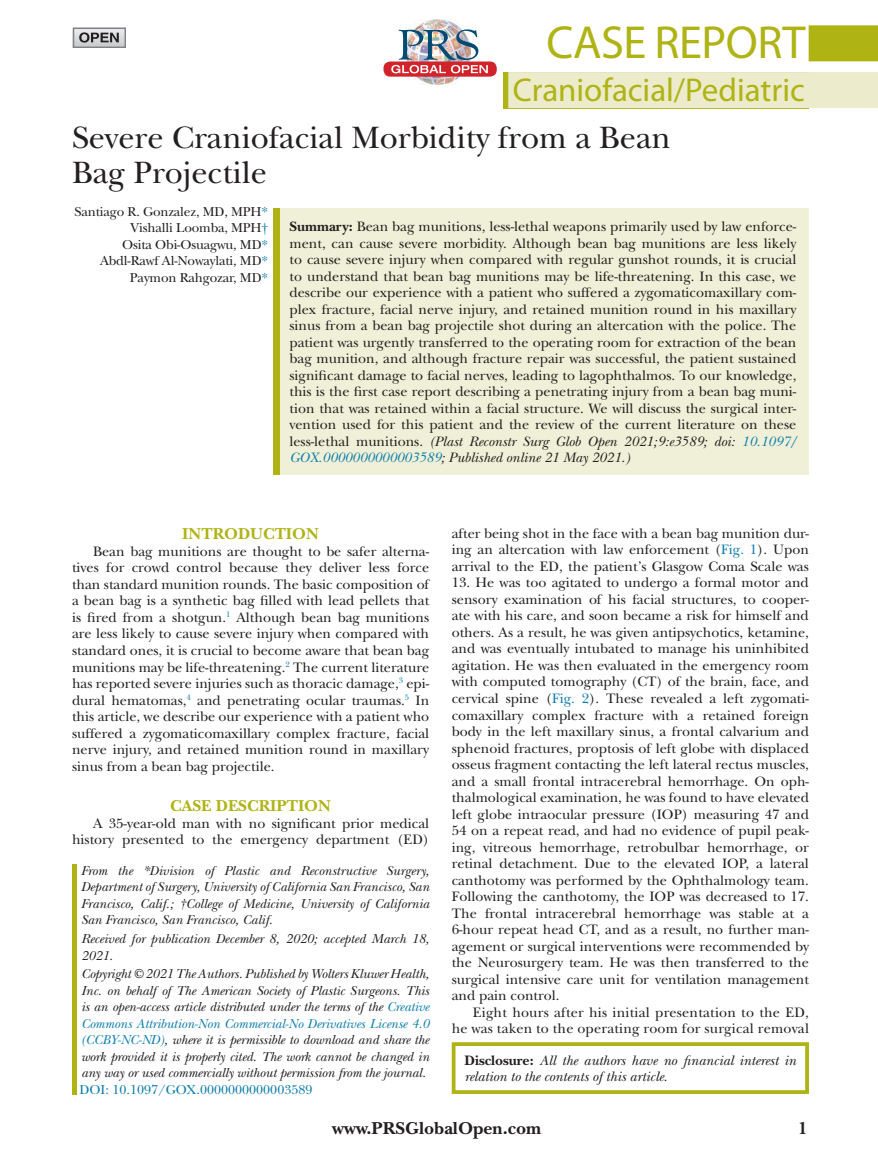
<style>
.page{position:relative;width:878px;height:1175px;background:#fff}
.page>*{position:absolute;margin:0;border:0;box-sizing:border-box;transform-origin:0 0}
.t1{font:46.5px "Myriad Pro";letter-spacing:-.01em;color:#afb314}
.t2{font:33px "Myriad Pro";color:#afb314}
.t3{font:32.25px/34.5px "New Baskerville Std";color:#231f20}
.t4{font:700 18px "New Baskerville Std";color:#231f20}
.t5{font:700 16.5px "New Baskerville Std";color:#afb314}
.t6{font:14.25px/16.5px "New Baskerville Std";color:#231f20;text-align:justify}
.t7{font:italic 14.25px/16.5px "New Baskerville Std";color:#231f20}
.t8{font:italic 13.5px/16.5px "New Baskerville Std";color:#231f20;text-align:justify}
.t9{font:13.5px/16.5px "New Baskerville Std";letter-spacing:-.01em;color:#231f20;text-align:right}
.t10{font:13.5px "New Baskerville Std";color:#0f7eac}
.s1{color:#0f7eac}
.s2{font-weight:700}
.s3{font-style:italic}
.s4{font-style:italic;color:#0f7eac}
.s5{font-weight:700;font-style:normal}
</style>
<div class="page">
<div style="left:73px;top:28px;width:52px;height:20px;border:2px solid #808285"></div>
<svg style="left:79px;top:32px;width:40px;height:11px"></svg>
<div style="left:452px;top:1042px;width:356px;height:52px;border:4px solid #afb314"></div>
<div style="left:508px;top:72px;width:370px;height:36px;background:#ececcc"></div>
<hr style="left:72px;top:864px;width:4px;height:66px;background:#afb314">
<hr style="left:72px;top:930px;width:4px;height:35px;background:#afb314">
<hr style="left:72px;top:965px;width:4px;height:118px;background:#afb314">
<hr style="left:72px;top:1081px;width:4px;height:13px;background:#afb314">
<div style="left:274px;top:208px;width:534px;height:267px;background:#eff0d7"></div>
<div style="left:274px;top:208px;width:6px;height:267px;background:#afb314"></div>
<div style="left:808px;top:25px;width:70px;height:36px;background:#afb314"></div>
<img style="left:414px;top:20px;width:48px;height:64px">
<div style="left:383px;top:61px;width:113px;height:16px;background:#d1232a;border-radius:7px"></div>
<img style="left:391px;top:29px;width:97px;height:44px">
<h1 class="t1" style="left:546px;top:14px;width:260px">Case Report</h1>
<h2 class="t2" style="left:513px;top:69px;width:293px">Craniofacial/Pediatric</h2>
<h3 class="t3" style="left:72px;top:121px;width:600px">Severe Craniofacial Morbidity from a Bean<br>Bag Projectile</h3>
<p class="t9" style="left:74px;top:203px;width:195px">Santiago R. Gonzalez, MD, MPH<span class="s1">*<br></span>Vishalli Loomba, MPH<span class="s1">†<br></span>Osita Obi-Osuagwu, MD<span class="s1">*<br></span>Abdl-Rawf Al-Nowaylati, MD<span class="s1">*<br></span>Paymon Rahgozar, MD<span class="s1">*</span></p>
<p class="t6" style="left:289px;top:218px;width:508px"><span class="s2">Summary:</span> Bean bag munitions, less-lethal weapons primarily used by law enforce&shy;ment, can cause severe morbidity. Although bean bag munitions are less likely to cause severe injury when compared with regular gunshot rounds, it is crucial to understand that bean bag munitions may be life-threatening. In this case, we describe our experience with a patient who suffered a zygomaticomaxillary com&shy;plex fracture, facial nerve injury, and retained munition round in his maxillary sinus from a bean bag projectile shot during an altercation with the police. The patient was urgently transferred to the operating room for extraction of the bean bag munition, and although fracture repair was successful, the patient sustained significant damage to facial nerves, leading to lagophthalmos. To our knowledge, this is the first case report describing a penetrating injury from a bean bag muni&shy;tion that was retained within a facial structure. We will discuss the surgical inter&shy;vention used for this patient and the review of the current literature on these less-lethal munitions. <span class="s3">(Plast Reconstr Surg Glob Open 2021;9:e3589; doi:</span> <span class="s4">10.1097/ GOX.0000000000003589</span><span class="s3">; Published online 21 May 2021.)</span></p>
<p class="t5" style="left:182px;top:524px;width:138px">INTRODUCTION</p>
<p class="t6" style="left:72px;top:543px;width:359px;text-indent:21px">Bean bag munitions are thought to be safer alterna&shy;tives for crowd control because they deliver less force than standard munition rounds. The basic composition of a bean bag is a synthetic bag filled with lead pellets that is fired from a shotgun.<sup>1</sup> Although bean bag munitions are less likely to cause severe injury when compared with standard ones, it is crucial to become aware that bean bag munitions may be life-threatening.<sup>2</sup> The current literature has reported severe injuries such as thoracic damage,<sup>3</sup> epi&shy;dural hematomas,<sup>4</sup> and penetrating ocular traumas.<sup>5</sup> In this article, we describe our experience with a patient who suffered a zygomaticomaxillary complex fracture, facial nerve injury, and retained munition round in maxillary sinus from a bean bag projectile.</p>
<p class="t5" style="left:170px;top:796px;width:162px">CASE DESCRIPTION</p>
<p class="t6" style="left:72px;top:814px;width:358px;text-align:right">A 35-year-old man with no significant prior medical history presented to the emergency department (ED)</p>
<p class="t8" style="left:81px;top:862px;width:350px">From the *Division of Plastic and Reconstructive Surgery, Department of Surgery, University of California San Francisco, San Francisco, Calif.; †College of Medicine, University of California San Francisco, San Francisco, Calif.</p>
<p class="t8" style="left:81px;top:930px;width:350px">Received for publication December 8, 2020; accepted March 18,<br>2021.</p>
<p class="t8" style="left:81px;top:965px;width:350px">Copyright © 2021 The Authors. Published by Wolters Kluwer Health, Inc. on behalf of The American Society of Plastic Surgeons. This is an open-access article distributed under the terms of the <span class="s1">Creative Commons Attribution-Non Commercial-No Derivatives License 4.0 (CCBY-NC-ND)</span>, where it is permissible to download and share the work provided it is properly cited. The work cannot be changed in any way or used commercially without permission from the journal.</p>
<p class="t10" style="left:80px;top:1081px;width:234px">DOI: 10.1097/GOX.0000000000003589</p>
<p class="t6" style="left:452px;top:525px;width:359px">after being shot in the face with a bean bag munition dur&shy;ing an altercation with law enforcement (<span class="s1">Fig. 1</span>). Upon arrival to the ED, the patient’s Glasgow Coma Scale was</p>
<p class="t6" style="left:452px;top:574px;width:359px">13. He was too agitated to undergo a formal motor and sensory examination of his facial structures, to cooper&shy;ate with his care, and soon became a risk for himself and others. As a result, he was given antipsychotics, ketamine, and was eventually intubated to manage his uninhibited agitation. He was then evaluated in the emergency room with computed tomography (CT) of the brain, face, and cervical spine (<span class="s1">Fig. 2</span>). These revealed a left zygomati&shy;comaxillary complex fracture with a retained foreign body in the left maxillary sinus, a frontal calvarium and sphenoid fractures, proptosis of left globe with displaced osseus fragment contacting the left lateral rectus muscles, and a small frontal intracerebral hemorrhage. On oph&shy;thalmological examination, he was found to have elevated left globe intraocular pressure (IOP) measuring 47 and 54 on a repeat read, and had no evidence of pupil peak&shy;ing, vitreous hemorrhage, retrobulbar hemorrhage, or retinal detachment. Due to the elevated IOP, a lateral canthotomy was performed by the Ophthalmology team.<br>Following the canthotomy, the IOP was decreased to 17.<br>The frontal intracerebral hemorrhage was stable at a 6-hour repeat head CT, and as a result, no further man&shy;agement or surgical interventions were recommended by the Neurosurgery team. He was then transferred to the surgical intensive care unit for ventilation management and pain control.</p>
<p class="t6" style="left:452px;top:1003px;width:359px;text-align:right">Eight hours after his initial presentation to the ED,<br>he was taken to the operating room for surgical removal</p>
<p class="t7" style="left:464px;top:1051px;width:333px"><span class="s5">Disclosure:</span> All the authors have no financial interest in relation to the contents of this article.</p>
<p class="t4" style="left:332px;top:1118px;width:210px">www.PRSGlobalOpen.com</p>
<p class="t4" style="left:798px;top:1118px;width:11px">1</p>
</div>
